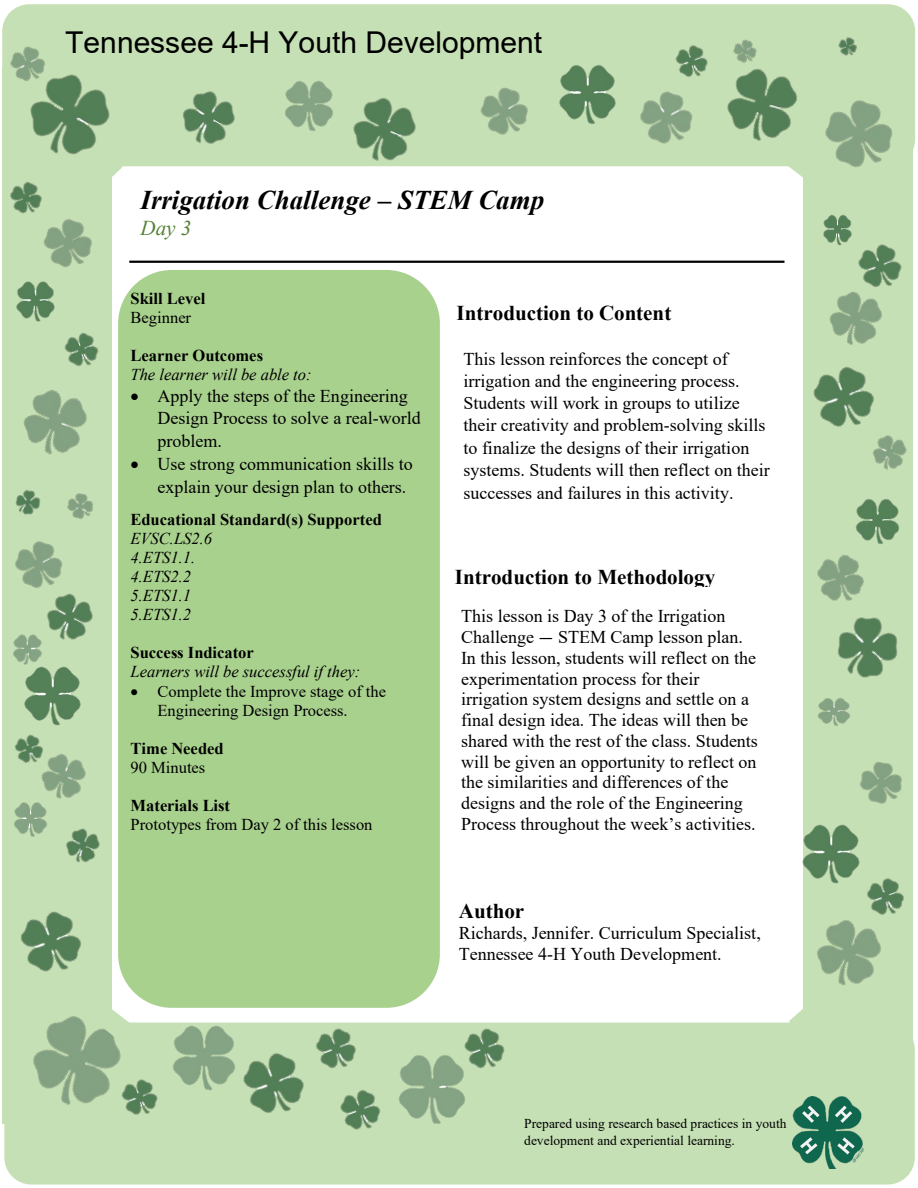
<style>
.page{position:relative;width:918px;height:1188px;background:#fff}
.page>*{position:absolute;margin:0;border:0;box-sizing:border-box;transform-origin:0 0}
.t1{font:30px "Arial";color:#000}
.t2{font:italic 700 27px "Times New Roman";color:#000}
.t3{font:700 21px "Times New Roman";color:#000}
.t4{font:italic 21px "Times New Roman";color:#538135}
.t5{font:18px/20.7px "Times New Roman";color:#000}
.t6{font:16.5px/18.9px "Times New Roman";color:#000}
.t7{font:italic 16.5px "Times New Roman";color:#000}
.t8{font:700 16.5px "Times New Roman";color:#000}
.t9{font:13.5px/17px "Times New Roman";color:#000}
.s1{font-family:"Calibri";font-size:16.5px}
</style>
<div class="page">
<div style="left:2px;top:4px;width:913px;height:162px;background:#c5e0b4;border-radius:27px"></div>
<div style="left:4px;top:1023px;width:911px;height:162px;background:#c5e0b4;border-radius:27px"></div>
<div style="left:803px;top:27px;width:110px;height:1056px;background:#c5e0b4"></div>
<img style="left:813px;top:391px;width:61px;height:36px">
<img style="left:860px;top:762px;width:42px;height:42px">
<img style="left:844px;top:43px;width:72px;height:124px">
<img style="left:822px;top:559px;width:16px;height:6px">
<img style="left:849px;top:409px;width:58px;height:61px">
<img style="left:814px;top:318px;width:63px;height:73px">
<img style="left:71px;top:310px;width:49px;height:28px">
<img style="left:823px;top:216px;width:7px;height:27px">
<img style="left:817px;top:565px;width:80px;height:113px">
<img style="left:838px;top:499px;width:62px;height:74px">
<img style="left:9px;top:228px;width:120px;height:82px">
<img style="left:2px;top:338px;width:110px;height:172px">
<img style="left:771px;top:922px;width:143px;height:120px">
<img style="left:817px;top:698px;width:33px;height:28px">
<img style="left:830px;top:214px;width:72px;height:111px">
<img style="left:843px;top:878px;width:71px;height:69px">
<img style="left:802px;top:786px;width:81px;height:136px">
<img style="left:2px;top:256px;width:69px;height:92px">
<img style="left:2px;top:471px;width:59px;height:31px">
<img style="left:261px;top:1022px;width:33px;height:91px">
<img style="left:2px;top:6px;width:137px;height:222px">
<img style="left:41px;top:837px;width:71px;height:25px">
<img style="left:2px;top:862px;width:110px;height:81px">
<div style="left:2px;top:787px;width:59px;height:72px;background:#c5e0b4"></div>
<img style="left:10px;top:718px;width:102px;height:119px">
<img style="left:2px;top:502px;width:98px;height:126px">
<img style="left:2px;top:763px;width:61px;height:24px">
<img style="left:2px;top:628px;width:102px;height:135px">
<img style="left:11px;top:556px;width:101px;height:126px">
<img style="left:384px;top:1022px;width:80px;height:102px">
<img style="left:463px;top:87px;width:102px;height:80px">
<img style="left:285px;top:81px;width:21px;height:47px">
<img style="left:602px;top:100px;width:79px;height:67px">
<img style="left:2px;top:18px;width:70px;height:93px">
<img style="left:306px;top:81px;width:157px;height:86px">
<img style="left:844px;top:37px;width:26px;height:34px">
<img style="left:681px;top:39px;width:163px;height:128px">
<img style="left:655px;top:39px;width:75px;height:65px">
<img style="left:184px;top:1022px;width:77px;height:87px">
<img style="left:2px;top:943px;width:182px;height:240px">
<img style="left:340px;top:1058px;width:69px;height:72px">
<img style="left:535px;top:65px;width:105px;height:97px">
<img style="left:139px;top:91px;width:138px;height:76px">
<img style="left:290px;top:1022px;width:94px;height:81px">
<img style="left:438px;top:1022px;width:95px;height:81px">
<svg style="left:105px;top:153px;width:20px;height:25px"></svg>
<svg style="left:783px;top:146px;width:34px;height:32px"></svg>
<svg style="left:789px;top:1008px;width:23px;height:22px"></svg>
<svg style="left:95px;top:1005px;width:34px;height:34px"></svg>
<div style="left:129px;top:178px;width:653px;height:84px;background:#fff"></div>
<hr style="left:129px;top:261px;width:655px;height:2px;background:#000">
<div style="left:118px;top:270px;width:322px;height:738px;background:#a9d18e;border-radius:54px"></div>
<div style="left:448px;top:893px;width:343px;height:101px;background:#fff"></div>
<img style="left:792px;top:1096px;width:71px;height:73px">
<p class="t1" style="left:65px;top:22px;width:479px">Tennessee 4-H Youth Development</p>
<p class="t2" style="left:141px;top:181px;width:405px">Irrigation Challenge – STEM Camp</p>
<p class="t4" style="left:141px;top:213px;width:52px">Day 3</p>
<p class="t8" style="left:130px;top:287px;width:76px">Skill Level</p>
<p class="t6" style="left:130px;top:308px;width:62px">Beginner</p>
<p class="t8" style="left:130px;top:344px;width:134px">Learner Outcomes</p>
<p class="t7" style="left:130px;top:363px;width:183px">The learner will be able to:</p>
<p class="t5" style="left:158px;top:384px;width:265px;line-height:22.2px;text-indent:-27px">• Apply the steps of the Engineering<br>Design Process to solve a real-world problem.</p>
<p class="t5" style="left:158px;top:453px;width:257px;line-height:22.4px;text-indent:-27px">• Use strong communication skills to explain your design plan to others.</p>
<p class="t8" style="left:130px;top:508px;width:253px">Educational Standard(s) Supported</p>
<p class="t7" style="left:130px;top:528px;width:83px">EVSC.LS2.6</p>
<p class="t7" style="left:130px;top:547px;width:66px">4.ETS1.1.</p>
<p class="t7" style="left:130px;top:566px;width:62px">4.ETS2.2</p>
<p class="t7" style="left:130px;top:584px;width:62px">5.ETS1.1</p>
<p class="t7" style="left:130px;top:603px;width:62px">5.ETS1.2</p>
<p class="t8" style="left:130px;top:641px;width:125px">Success Indicator</p>
<p class="t7" style="left:130px;top:660px;width:231px">Learners will be successful if they:</p>
<p class="t6" style="left:158px;top:682px;width:230px;text-indent:-27px">• Complete the Improve stage of the<br>Engineering Design Process.</p>
<p class="t8" style="left:131px;top:737px;width:95px">Time Needed</p>
<p class="t6" style="left:131px;top:758px;width:76px">90 Minutes</p>
<p class="t8" style="left:131px;top:794px;width:101px">Materials List</p>
<p class="t6" style="left:131px;top:815px;width:244px">Prototypes from Day 2 of this lesson</p>
<p class="t3" style="left:457px;top:298px;width:216px">Introduction to Content</p>
<p class="t5" style="left:464px;top:347px;width:308px;line-height:22.4px">This lesson reinforces the concept of irrigation and the engineering process.<br>Students will work in groups to utilize their creativity and problem-solving skills to finalize the designs of their irrigation systems. Students will then reflect on their successes and failures in this activity.</p>
<p class="t3" style="left:455px;top:562px;width:262px">Introduction to Methodology</p>
<p class="t5" style="left:461px;top:605px;width:298px">This lesson is Day 3 of the Irrigation Challenge <span class="s1">—</span> STEM Camp lesson plan.<br>In this lesson, students will reflect on the experimentation process for their irrigation system designs and settle on a final design idea. The ideas will then be shared with the rest of the class. Students will be given an opportunity to reflect on the similarities and differences of the designs and the role of the Engineering Process throughout the week’s activities.</p>
<p class="t3" style="left:459px;top:896px;width:67px">Author</p>
<p class="t5" style="left:459px;top:922px;width:304px">Richards, Jennifer. Curriculum Specialist,<br>Tennessee 4-H Youth Development.</p>
<p class="t9" style="left:524px;top:1114px;width:264px">Prepared using research based practices in youth development and experiential learning.</p>
</div>
